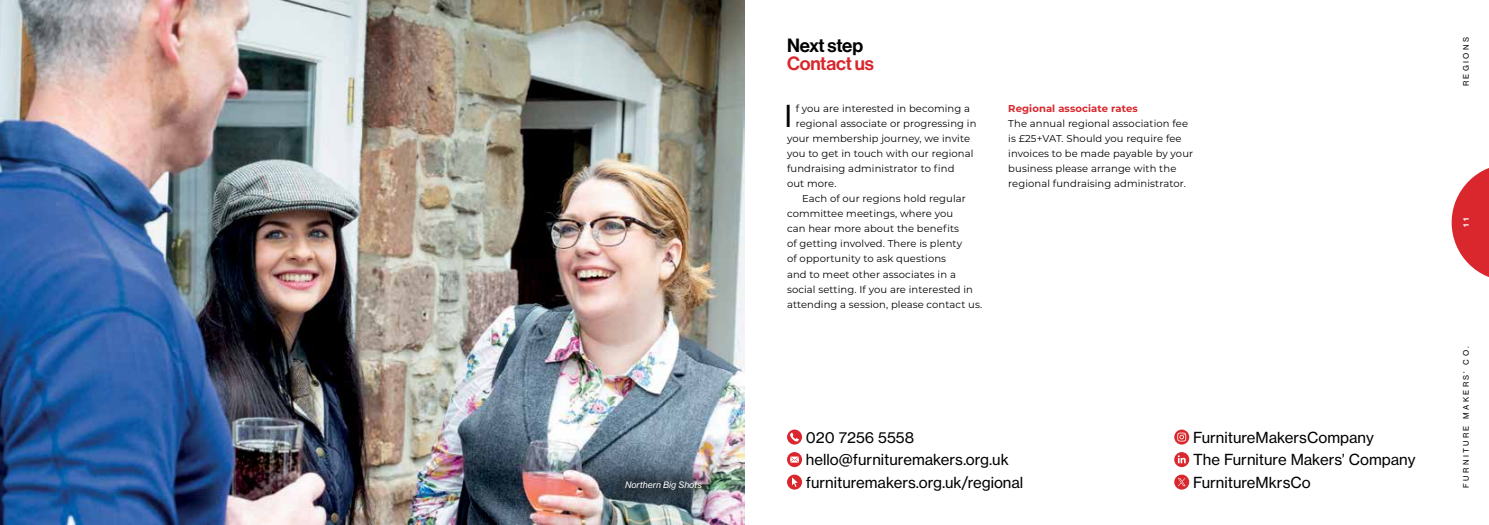
<style>
.page{position:relative;width:1489px;height:525px;background:#fff}
.page>*{position:absolute;margin:0;border:0;box-sizing:border-box;transform-origin:0 0}
.t1{font:31px "N Haas Grotesk DS Pro 55 Rg";color:#000}
.t2{font:18.75px "N Haas Grotesk DS Pro 65 Md";letter-spacing:-.01em;color:#d9272d}
.t3{font:18.75px "N Haas Grotesk DS Pro 65 Md";letter-spacing:-.015em;color:#000}
.t4{font:15px/22.5px "N Haas Grotesk TX Pro 55 Rg";color:#000}
.t5{font:10px/15px "Montserrat";letter-spacing:.01em;color:#000}
.t6{font:700 10px "Montserrat";letter-spacing:.01em;color:#d9272d}
.t7{font:8.75px "N Haas Grotesk TX Pro 56 It";color:#fff}
.t8{font:7.5px "N Haas Grotesk TX Pro 55 Rg";letter-spacing:.315em;color:#000}
.t9{font:7.5px "N Haas Grotesk TX Pro 75 Bd";color:#fff}
</style>
<div class="page">
<svg style="left:787px;top:429px;width:15px;height:15px"></svg>
<svg style="left:787px;top:452px;width:15px;height:15px"></svg>
<svg style="left:787px;top:474px;width:15px;height:15px"></svg>
<svg style="left:1174px;top:429px;width:15px;height:15px"></svg>
<svg style="left:1174px;top:452px;width:15px;height:15px"></svg>
<svg style="left:1174px;top:474px;width:15px;height:15px"></svg>
<svg style="left:1451px;top:168px;width:37px;height:109px"></svg>
<img style="left:0;top:0;width:744px;height:524px">
<div style="left:602px;top:457px;width:122px;height:55px;background:#000;opacity:.5"></div>
<p class="t7" style="left:625px;top:479px;width:78px">Northern Big Shots</p>
<h2 class="t3" style="left:787px;top:34px;width:77px">Next step</h2>
<h2 class="t2" style="left:787px;top:53px;width:88px">Contact us</h2>
<h1 class="t1" style="left:784px;top:99px;width:9px">I</h1>
<p class="t5" style="left:795px;top:101px;width:176px">f you are interested in becoming a</p>
<p class="t5" style="left:795px;top:116px;width:182px">regional associate or progressing in</p>
<p class="t5" style="left:787px;top:131px;width:184px">your membership journey, we invite</p>
<p class="t5" style="left:787px;top:146px;width:188px">you to get in touch with our regional</p>
<p class="t5" style="left:787px;top:161px;width:169px">fundraising administrator to find</p>
<p class="t5" style="left:787px;top:176px;width:51px">out more.</p>
<p class="t5" style="left:802px;top:191px;width:165px">Each of our regions hold regular</p>
<p class="t5" style="left:787px;top:206px;width:168px">committee meetings, where you</p>
<p class="t5" style="left:787px;top:221px;width:173px">can hear more about the benefits</p>
<p class="t5" style="left:787px;top:236px;width:177px">of getting involved. There is plenty</p>
<p class="t5" style="left:787px;top:251px;width:161px">of opportunity to ask questions</p>
<p class="t5" style="left:787px;top:266px;width:170px">and to meet other associates in a</p>
<p class="t5" style="left:787px;top:281px;width:187px">social setting. If you are interested in</p>
<p class="t5" style="left:787px;top:296px;width:197px">attending a session, please contact us.</p>
<p class="t6" style="left:1008px;top:101px;width:131px">Regional associate rates</p>
<p class="t5" style="left:1008px;top:116px;width:186px">The annual regional association fee is £25+VAT. Should you require fee invoices to be made payable by your business please arrange with the regional fundraising administrator.</p>
<h3 class="t4" style="left:805px;top:425px;width:219px">020 7256 5558 hello@furnituremakers.org.uk furnituremakers.org.uk/regional</h3>
<h3 class="t4" style="left:1192px;top:425px;width:224px">FurnitureMakersCompany<br>The Furniture Makers’ Company<br>FurnitureMkrsCo</h3>
<p class="t8" style="left:1461px;top:86px;width:50px;rotate:-90deg">REGIONS</p>
<p class="t9" style="left:1460px;top:227px;width:10px;rotate:-90deg">1 1</p>
<p class="t8" style="left:1461px;top:487px;width:142px;rotate:-90deg">FURNITURE MAKERS’ CO.</p>
</div>
